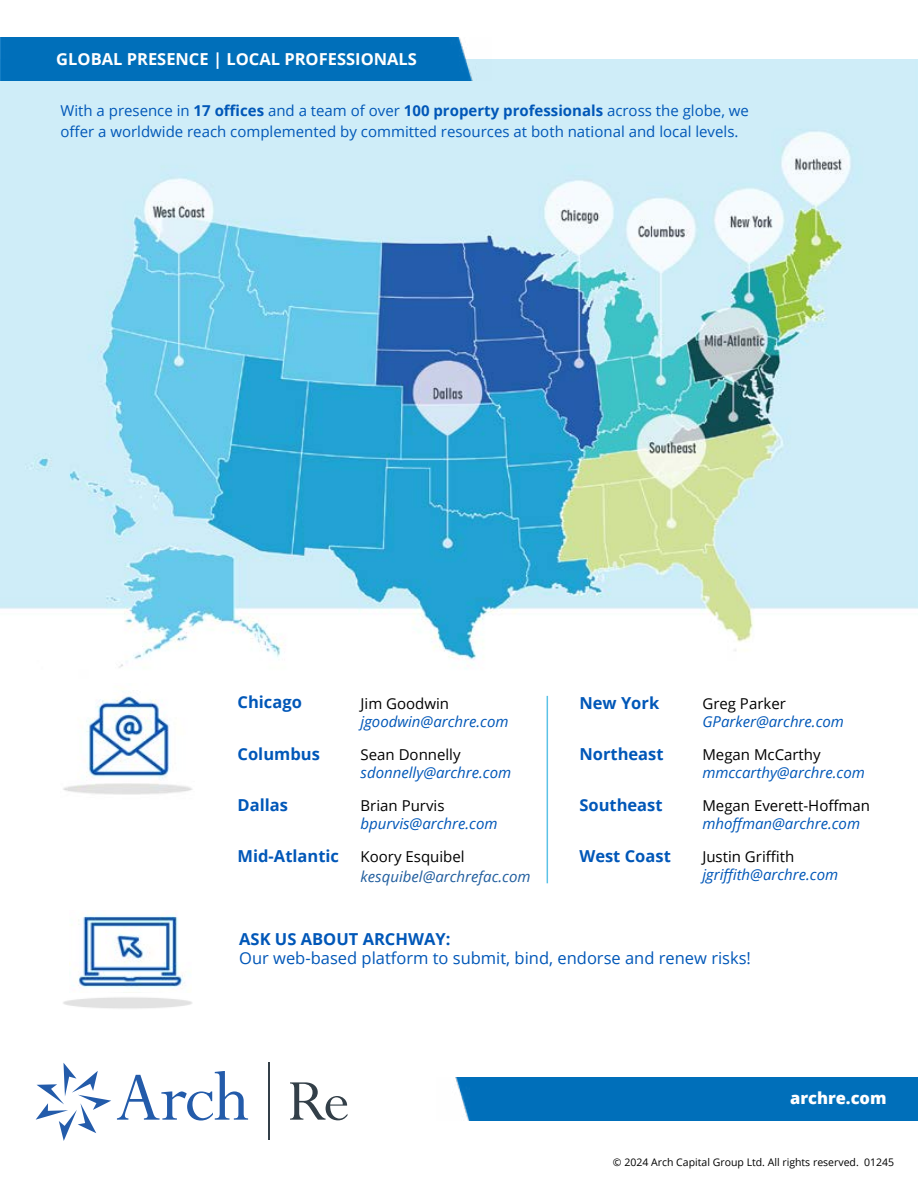
<style>
.page{position:relative;width:918px;height:1188px;background:#fff}
.page>*{position:absolute;margin:0;border:0;box-sizing:border-box;transform-origin:0 0}
.t1{font:700 16.5px "Open Sans";color:#0057b8}
.t2{font:16.5px "Open Sans";color:#0057b8}
.t3{font:700 16.5px "Open Sans";color:#fff}
.t4{font:800 16.5px "Open Sans";color:#fff}
.t5{font:15px/21px "Open Sans";color:#0057b8}
.t6{font:italic 15px "Open Sans";color:#0057b8}
.t7{font:15px "Open Sans";color:#000}
.t8{font:italic 15px "Open Sans";color:#215e9e}
.t9{font:10.5px "Open Sans";color:#000}
.s1{font-weight:700}
</style>
<div class="page">
<img style="left:0;top:59px;width:918px;height:610px">
<svg style="left:36px;top:1063px;width:75px;height:78px"></svg>
<svg style="left:117px;top:1071px;width:131px;height:50px"></svg>
<hr style="left:268px;top:1063px;width:2px;height:77px;background:#333f48">
<svg style="left:290px;top:1082px;width:57px;height:38px"></svg>
<div style="left:455px;top:1077px;width:463px;height:44px;background:#006fba"></div>
<div style="left:0;top:38px;width:491px;height:43px;background:#006fba"></div>
<hr style="left:547px;top:696px;width:1px;height:187px;background:#5bc2e7">
<img style="left:63px;top:691px;width:129px;height:104px">
<img style="left:69px;top:910px;width:116px;height:83px">
<p class="t3" style="left:56px;top:47px;width:362px">GLOBAL PRESENCE | LOCAL PROFESSIONALS</p>
<p class="t5" style="left:60px;top:100px;width:690px">With a presence in <span class="s1">17 offices</span> and a team of over <span class="s1">100 property professionals</span> across the globe, we offer a worldwide reach complemented by committed resources at both national and local levels.</p>
<p class="t1" style="left:238px;top:691px;width:66px">Chicago</p>
<p class="t7" style="left:361px;top:693px;width:90px">Jim Goodwin</p>
<p class="t6" style="left:361px;top:711px;width:149px">jgoodwin@archre.com</p>
<p class="t1" style="left:238px;top:742px;width:84px">Columbus</p>
<p class="t7" style="left:361px;top:744px;width:102px">Sean Donnelly</p>
<p class="t6" style="left:361px;top:762px;width:152px">sdonnelly@archre.com</p>
<p class="t1" style="left:238px;top:793px;width:52px">Dallas</p>
<p class="t7" style="left:361px;top:795px;width:85px">Brian Purvis</p>
<p class="t6" style="left:361px;top:813px;width:138px">bpurvis@archre.com</p>
<p class="t1" style="left:238px;top:845px;width:103px">Mid-Atlantic</p>
<p class="t7" style="left:361px;top:847px;width:106px">Koory Esquibel</p>
<p class="t8" style="left:361px;top:866px;width:171px">kesquibel@archrefac.com</p>
<p class="t1" style="left:579px;top:691px;width:81px">New York</p>
<p class="t7" style="left:702px;top:693px;width:85px">Greg Parker</p>
<p class="t6" style="left:702px;top:711px;width:143px">GParker@archre.com</p>
<p class="t1" style="left:579px;top:742px;width:86px">Northeast</p>
<p class="t7" style="left:702px;top:744px;width:120px">Megan McCarthy</p>
<p class="t6" style="left:702px;top:762px;width:164px">mmccarthy@archre.com</p>
<p class="t1" style="left:579px;top:793px;width:85px">Southeast</p>
<p class="t7" style="left:702px;top:795px;width:169px">Megan Everett-Hoffman</p>
<p class="t6" style="left:702px;top:813px;width:159px">mhoffman@archre.com</p>
<p class="t1" style="left:579px;top:845px;width:93px">West Coast</p>
<p class="t7" style="left:702px;top:847px;width:93px">Justin Griffith</p>
<p class="t6" style="left:702px;top:865px;width:137px">jgriffith@archre.com</p>
<p class="t1" style="left:239px;top:927px;width:213px">ASK US ABOUT ARCHWAY:</p>
<p class="t2" style="left:239px;top:947px;width:513px">Our web-based platform to submit, bind, endorse and renew risks!</p>
<p class="t4" style="left:790px;top:1085px;width:98px">archre.com</p>
<p class="t9" style="left:613px;top:1155px;width:283px">© 2024 Arch Capital Group Ltd. All rights reserved. 01245</p>
</div>
